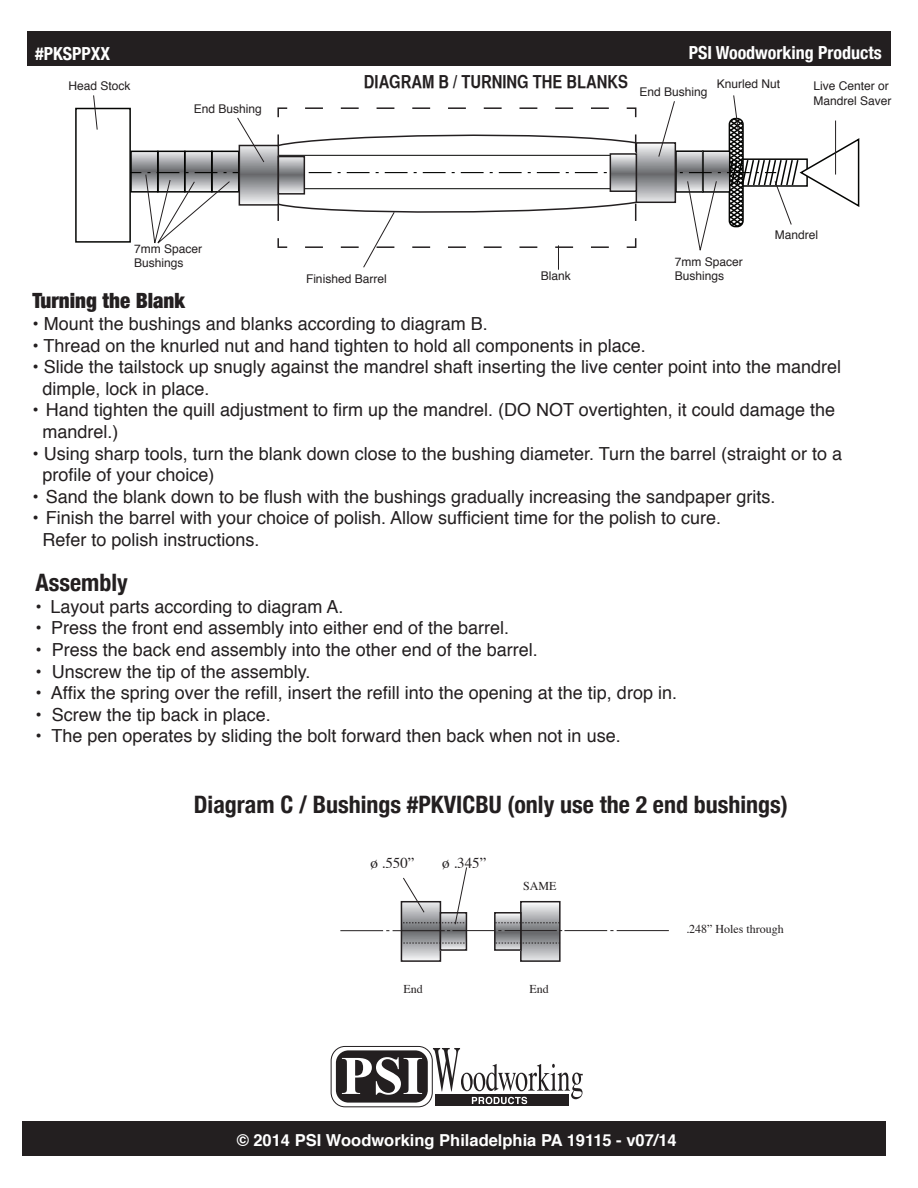
<style>
.page{position:relative;width:918px;height:1188px;background:#fff}
.page>*{position:absolute;margin:0;border:0;box-sizing:border-box;transform-origin:0 0}
.t1{font:700 condensed 24px "Helvetica Neue";color:#231f20}
.t2{font:900 condensed 21px "Helvetica Neue";color:#231f20}
.t3{font:18px/21.6px "Helvetica";color:#231f20}
.t4{font:700 condensed 18px "Helvetica Neue";color:#fff}
.t5{font:18px "Helvetica CY Bold";color:#231f20}
.t6{font:700 16.5px "Helvetica";color:#fff}
.t7{font:15px "Times";color:#231f20}
.t8{font:12px/14.4px "Helvetica";color:#231f20}
.t9{font:12px "Times";color:#231f20}
</style>
<div class="page">
<svg style="left:331px;top:1047px;width:101px;height:59px"></svg>
<div style="left:331px;top:1046px;width:102px;height:61px;border:1px solid #231f20;border-radius:14px"></div>
<div style="left:435px;top:1095px;width:134px;height:11px;background:#231f20"></div>
<svg style="left:336px;top:1048px;width:247px;height:56px"></svg>
<div style="left:27px;top:32px;width:864px;height:34px;background:#231f20"></div>
<div style="left:22px;top:1121px;width:864px;height:35px;background:#231f20"></div>
<div style="left:75px;top:108px;width:56px;height:135px;border:2px solid #040503"></div>
<svg style="left:93px;top:95px;width:5px;height:35px"></svg>
<svg style="left:130px;top:95px;width:730px;height:175px"></svg>
<svg style="left:404px;top:931px;width:34px;height:28px"></svg>
<div style="left:401px;top:901px;width:40px;height:61px;border:2px solid #231f20"></div>
<svg style="left:443px;top:931px;width:21px;height:17px"></svg>
<div style="left:440px;top:912px;width:27px;height:39px;border:2px solid #231f20"></div>
<svg style="left:523px;top:904px;width:35px;height:55px;background:#a7a9ab"></svg>
<div style="left:520px;top:901px;width:41px;height:61px;border:2px solid #231f20"></div>
<svg style="left:497px;top:915px;width:22px;height:33px"></svg>
<div style="left:494px;top:912px;width:28px;height:39px;border:2px solid #231f20"></div>
<svg style="left:495px;top:923px;width:65px;height:1px"></svg>
<svg style="left:403px;top:943px;width:62px;height:1px"></svg>
<svg style="left:496px;top:943px;width:64px;height:1px"></svg>
<hr style="left:340px;top:930px;width:43px;height:1px;background:#231f20">
<hr style="left:452px;top:930px;width:43px;height:1px;background:#231f20">
<hr style="left:564px;top:930px;width:43px;height:1px;background:#231f20">
<hr style="left:393px;top:930px;width:52px;height:1px;background:#231f20">
<hr style="left:505px;top:930px;width:52px;height:1px;background:#231f20">
<hr style="left:617px;top:930px;width:52px;height:1px;background:#231f20">
<svg style="left:402px;top:867px;width:65px;height:64px"></svg>
<p class="t4" style="left:35px;top:38px;width:77px">#PKSPPXX</p>
<p class="t4" style="left:689px;top:38px;width:195px">PSI Woodworking Products</p>
<p class="t8" style="left:68px;top:79px;width:64px">Head Stock</p>
<p class="t8" style="left:194px;top:101px;width:70px">End Bushing</p>
<p class="t5" style="left:364px;top:70px;width:266px">DIAGRAM B / TURNING THE BLANKS</p>
<p class="t8" style="left:639px;top:85px;width:70px">End Bushing</p>
<p class="t8" style="left:717px;top:77px;width:65px">Knurled Nut</p>
<p class="t8" style="left:813px;top:79px;width:80px">Live Center or<br>Mandrel Saver</p>
<p class="t8" style="left:134px;top:242px;width:70px">7mm Spacer<br>Bushings</p>
<p class="t8" style="left:306px;top:272px;width:82px">Finished Barrel</p>
<p class="t8" style="left:541px;top:269px;width:32px">Blank</p>
<p class="t8" style="left:675px;top:254px;width:70px">7mm Spacer<br>Bushings</p>
<p class="t8" style="left:775px;top:228px;width:45px">Mandrel</p>
<p class="t2" style="left:32px;top:284px;width:154px">Turning the Blank</p>
<p class="t3" style="left:32px;top:313px;width:457px">• Mount the bushings and blanks according to diagram B.</p>
<p class="t3" style="left:32px;top:335px;width:615px">• Thread on the knurled nut and hand tighten to hold all components in place.</p>
<p class="t3" style="left:42px;top:357px;width:800px;text-indent:-10px">• Slide the tailstock up snugly against the mandrel shaft inserting the live center point into the mandrel dimple, lock in place.</p>
<p class="t3" style="left:42px;top:400px;width:794px;text-indent:-10px">• Hand tighten the quill adjustment to firm up the mandrel. (DO NOT overtighten, it could damage the mandrel.)</p>
<p class="t3" style="left:42px;top:443px;width:801px;text-indent:-10px">• Using sharp tools, turn the blank down close to the bushing diameter. Turn the barrel (straight or to a profile of your choice)</p>
<p class="t3" style="left:32px;top:486px;width:744px">• Sand the blank down to be flush with the bushings gradually increasing the sandpaper grits.</p>
<p class="t3" style="left:42px;top:508px;width:680px;text-indent:-10px">• Finish the barrel with your choice of polish. Allow sufficient time for the polish to cure.<br>Refer to polish instructions.</p>
<h1 class="t1" style="left:35px;top:563px;width:94px">Assembly</h1>
<p class="t3" style="left:35px;top:596px;width:310px">• Layout parts according to diagram A.</p>
<p class="t3" style="left:35px;top:618px;width:475px">• Press the front end assembly into either end of the barrel.</p>
<p class="t3" style="left:35px;top:639px;width:504px">• Press the back end assembly into the other end of the barrel.</p>
<p class="t3" style="left:35px;top:661px;width:277px">• Unscrew the tip of the assembly.</p>
<p class="t3" style="left:35px;top:683px;width:643px">• Affix the spring over the refill, insert the refill into the opening at the tip, drop in.</p>
<p class="t3" style="left:35px;top:704px;width:237px">• Screw the tip back in place.</p>
<p class="t3" style="left:35px;top:726px;width:587px">• The pen operates by sliding the bolt forward then back when not in use.</p>
<h1 class="t1" style="left:194px;top:785px;width:596px">Diagram C / Bushings #PKVICBU (only use the 2 end bushings)</h1>
<p class="t7" style="left:370px;top:849px;width:46px">ø .550”</p>
<p class="t7" style="left:442px;top:849px;width:46px">ø .345”</p>
<p class="t9" style="left:523px;top:874px;width:35px">SAME</p>
<p class="t9" style="left:403px;top:978px;width:21px">End</p>
<p class="t9" style="left:529px;top:978px;width:21px">End</p>
<p class="t9" style="left:686px;top:918px;width:99px">.248” Holes through</p>
<p class="t6" style="left:237px;top:1127px;width:442px">© 2014 PSI Woodworking Philadelphia PA 19115 - v07/14</p>
</div>
